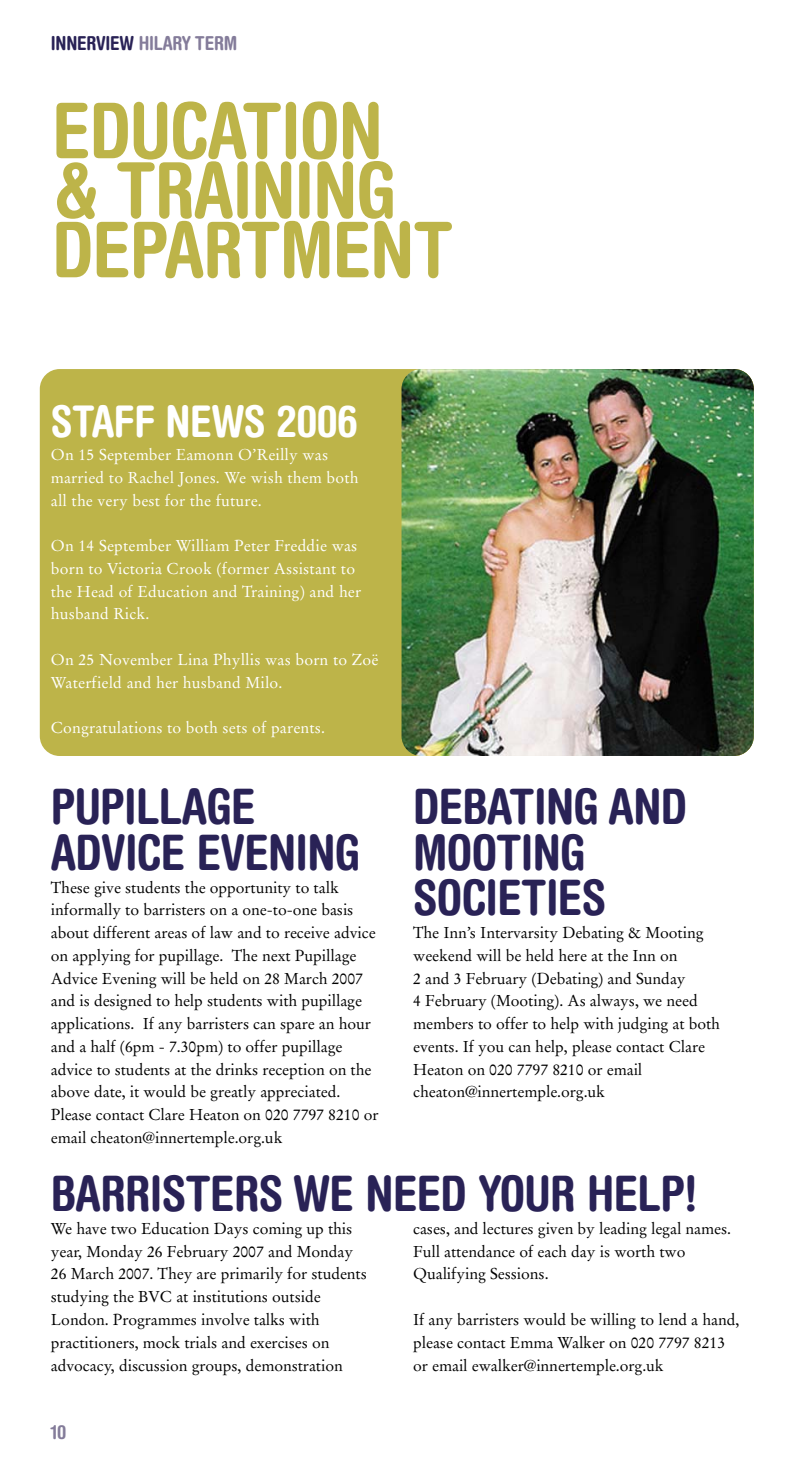
<style>
.page{position:relative;width:794px;height:1474px;background:#fff}
.page>*{position:absolute;margin:0;border:0;box-sizing:border-box;transform-origin:0 0}
.t1{font:700 condensed 77px/59.5px "Helvetica Rounded";letter-spacing:-.015em;color:#bdb449}
.t2{font:700 condensed 49px/45.5px "Helvetica Rounded";letter-spacing:-.015em;color:#292256}
.t3{font:700 condensed 43.75px "Helvetica Rounded";letter-spacing:-.015em;color:#fff}
.t4{font:700 condensed 19.25px "Helvetica Rounded";letter-spacing:-.015em;color:#847c9a}
.t5{font:15.75px/22.8px "Stempel Garamond";letter-spacing:-.005em;color:#000}
.t6{font:15.75px/22.8px "Stempel Garamond";letter-spacing:.01em;color:#fff}
.s1{color:#292256}
</style>
<div class="page">
<div style="left:40px;top:369px;width:714px;height:387px;background:#bdb449;border-radius:20px"></div>
<img style="left:401px;top:369px;width:353px;height:387px;border-radius:20px">
<p class="t4" style="left:51px;top:36px;width:188px"><span class="s1">INNERVIEW</span> HILARY TERM</p>
<h1 class="t1" style="left:52px;top:108px;width:402px">EDUCATION<br>&amp; TRAINING<br>DEPARTMENT</h1>
<h3 class="t3" style="left:51px;top:405px;width:309px">STAFF NEWS 2006</h3>
<p class="t6" style="left:51px;top:445px;width:309px">On 15 September Eamonn O’Reilly was married to Rachel Jones. We wish them both all the very best for the future.</p>
<p class="t6" style="left:51px;top:536px;width:312px">On 14 September William Peter Freddie was born to Victoria Crook (former Assistant to the Head of Education and Training) and her husband Rick.</p>
<p class="t6" style="left:51px;top:649px;width:329px">On 25 November Lina Phyllis was born to Zoë<br>Waterfield and her husband Milo.</p>
<p class="t6" style="left:51px;top:718px;width:276px">Congratulations to both sets of parents.</p>
<h2 class="t2" style="left:51px;top:788px;width:311px">PUPILLAGE<br>ADVICE EVENING</h2>
<p class="t5" style="left:51px;top:877px;width:329px">These give students the opportunity to talk informally to barristers on a one-to-one basis about different areas of law and to receive advice on applying for pupillage. The next Pupillage Advice Evening will be held on 28 March 2007 and is designed to help students with pupillage applications. If any barristers can spare an hour and a half (6pm - 7.30pm) to offer pupillage advice to students at the drinks reception on the above date, it would be greatly appreciated.<br>Please contact Clare Heaton on 020 7797 8210 or email cheaton@innertemple.org.uk</p>
<h2 class="t2" style="left:413px;top:788px;width:275px">DEBATING AND<br>MOOTING<br>SOCIETIES</h2>
<p class="t5" style="left:413px;top:922px;width:308px">The Inn’s Intervarsity Debating &amp; Mooting weekend will be held here at the Inn on<br>2 and 3 February (Debating) and Sunday<br>4 February (Mooting). As always, we need members to offer to help with judging at both events. If you can help, please contact Clare Heaton on 020 7797 8210 or email cheaton@innertemple.org.uk</p>
<h2 class="t2" style="left:51px;top:1175px;width:648px">BARRISTERS WE NEED YOUR HELP!</h2>
<p class="t5" style="left:51px;top:1218px;width:317px">We have two Education Days coming up this year, Monday 26 February 2007 and Monday 26 March 2007. They are primarily for students studying the BVC at institutions outside London. Programmes involve talks with practitioners, mock trials and exercises on advocacy, discussion groups, demonstration</p>
<p class="t5" style="left:413px;top:1218px;width:319px">cases, and lectures given by leading legal names.<br>Full attendance of each day is worth two<br>Qualifying Sessions.</p>
<p class="t5" style="left:413px;top:1309px;width:328px">If any barristers would be willing to lend a hand, please contact Emma Walker on 020 7797 8213 or email ewalker@innertemple.org.uk</p>
<p class="t4" style="left:51px;top:1424px;width:17px">10</p>
</div>
